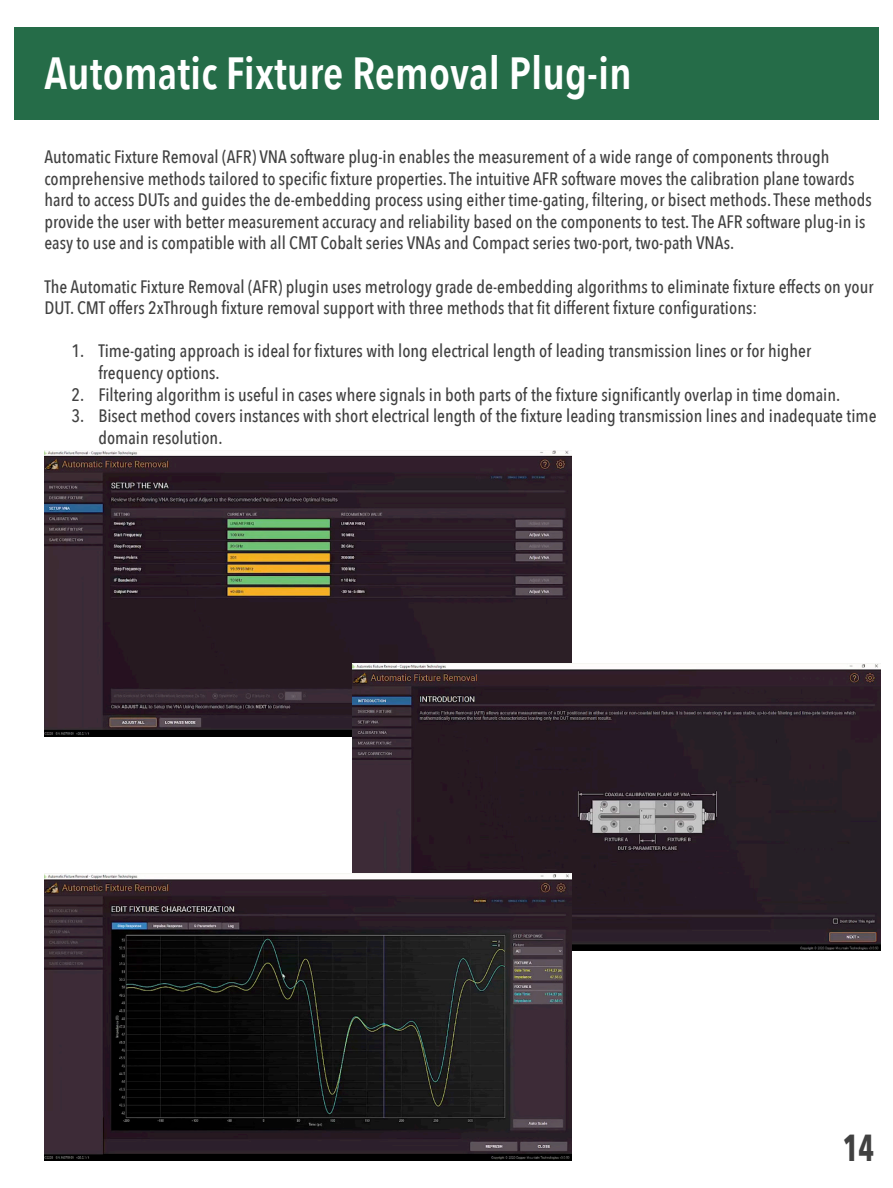
<style>
.page{position:relative;width:893px;height:1188px;background:#fff}
.page>*{position:absolute;margin:0;border:0;box-sizing:border-box;transform-origin:0 0}
.t1{font:600 45px "Avenir Next Condensed";color:#fff}
.t2{font:700 37.5px "Avenir Next Condensed";color:#414141;scale:.8 1}
.t3{font:500 18px/21.6px "Avenir Next Condensed";color:#414141}
</style>
<div class="page">
<div style="left:14px;top:27px;width:864px;height:93px;background:#256c48"></div>
<img style="left:44px;top:450px;width:528px;height:287px">
<img style="left:353px;top:663px;width:527px;height:287px">
<img style="left:44px;top:873px;width:527px;height:288px">
<p class="t1" style="left:44px;top:35px;width:589px">Automatic Fixture Removal Plug-in</p>
<p class="t3" style="left:44px;top:146px;width:829px">Automatic Fixture Removal (AFR) VNA software plug-in enables the measurement of a wide range of components through comprehensive methods tailored to specific fixture properties. The intuitive AFR software moves the calibration plane towards hard to access DUTs and guides the de-embedding process using either time-gating, filtering, or bisect methods. These methods provide the user with better measurement accuracy and reliability based on the components to test. The AFR software plug-in is easy to use and is compatible with all CMT Cobalt series VNAs and Compact series two-port, two-path VNAs.</p>
<p class="t3" style="left:44px;top:275px;width:831px">The Automatic Fixture Removal (AFR) plugin uses metrology grade de-embedding algorithms to eliminate fixture effects on your<br>DUT. CMT offers 2xThrough fixture removal support with three methods that fit different fixture configurations:</p>
<p class="t3" style="left:98px;top:340px;width:714px;text-indent:-27px">1. Time-gating approach is ideal for fixtures with long electrical length of leading transmission lines or for higher frequency options.</p>
<p class="t3" style="left:71px;top:383px;width:770px">2. Filtering algorithm is useful in cases where signals in both parts of the fixture significantly overlap in time domain.</p>
<p class="t3" style="left:98px;top:405px;width:780px;text-indent:-27px">3. Bisect method covers instances with short electrical length of the fixture leading transmission lines and inadequate time domain resolution.</p>
<p class="t2" style="left:843px;top:1125px;width:41px">14</p>
</div>
